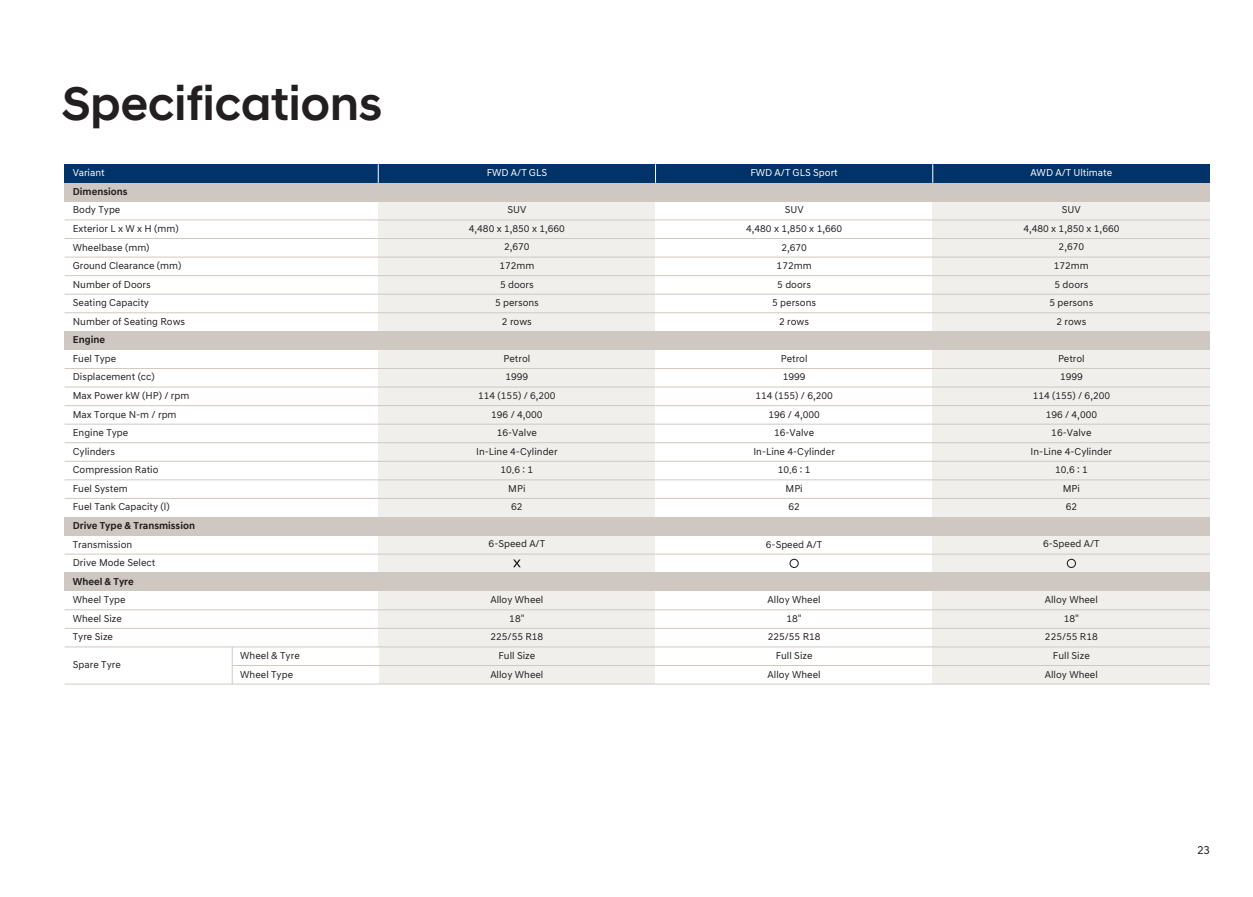
<style>
.page{position:relative;width:1253px;height:897px;background:#fff}
.page>*{position:absolute;margin:0;border:0;box-sizing:border-box;transform-origin:0 0}
.t1{font:500 48px "Hyundai Sans Head";color:#231f20}
.t2{font:12px "Hyundai Sans Text";color:#231f20}
.t3{font:10.2px/18.6px "Hyundai Sans Text KR Regular";color:#231f20;text-align:center}
.t4{font:10.2px "Hyundai Sans Text KR Bold";color:#231f20}
.t5{font:10.2px "Hyundai Sans Text";color:#fff}
</style>
<div class="page">
<div style="left:378px;top:201px;width:277px;height:19px;background:#f0efec"></div>
<div style="left:378px;top:220px;width:277px;height:18px;background:#f0efec"></div>
<div style="left:378px;top:238px;width:277px;height:19px;background:#f0efec"></div>
<div style="left:378px;top:257px;width:277px;height:18px;background:#f0efec"></div>
<div style="left:378px;top:275px;width:277px;height:19px;background:#f0efec"></div>
<div style="left:378px;top:294px;width:277px;height:19px;background:#f0efec"></div>
<div style="left:378px;top:313px;width:277px;height:18px;background:#f0efec"></div>
<div style="left:378px;top:350px;width:277px;height:18px;background:#f0efec"></div>
<div style="left:378px;top:368px;width:277px;height:19px;background:#f0efec"></div>
<div style="left:378px;top:387px;width:277px;height:18px;background:#f0efec"></div>
<div style="left:378px;top:405px;width:277px;height:19px;background:#f0efec"></div>
<div style="left:378px;top:424px;width:277px;height:18px;background:#f0efec"></div>
<div style="left:378px;top:442px;width:277px;height:19px;background:#f0efec"></div>
<div style="left:378px;top:461px;width:277px;height:19px;background:#f0efec"></div>
<div style="left:378px;top:480px;width:277px;height:18px;background:#f0efec"></div>
<div style="left:378px;top:498px;width:277px;height:19px;background:#f0efec"></div>
<div style="left:378px;top:535px;width:277px;height:19px;background:#f0efec"></div>
<div style="left:378px;top:554px;width:277px;height:18px;background:#f0efec"></div>
<div style="left:378px;top:591px;width:277px;height:18px;background:#f0efec"></div>
<div style="left:378px;top:609px;width:277px;height:19px;background:#f0efec"></div>
<div style="left:933px;top:201px;width:277px;height:19px;background:#f0efec"></div>
<div style="left:933px;top:220px;width:277px;height:18px;background:#f0efec"></div>
<div style="left:933px;top:238px;width:277px;height:19px;background:#f0efec"></div>
<div style="left:933px;top:257px;width:277px;height:18px;background:#f0efec"></div>
<div style="left:933px;top:275px;width:277px;height:19px;background:#f0efec"></div>
<div style="left:933px;top:294px;width:277px;height:19px;background:#f0efec"></div>
<div style="left:933px;top:313px;width:277px;height:18px;background:#f0efec"></div>
<div style="left:933px;top:350px;width:277px;height:18px;background:#f0efec"></div>
<div style="left:933px;top:368px;width:277px;height:19px;background:#f0efec"></div>
<div style="left:933px;top:387px;width:277px;height:18px;background:#f0efec"></div>
<div style="left:933px;top:405px;width:277px;height:19px;background:#f0efec"></div>
<div style="left:933px;top:424px;width:277px;height:18px;background:#f0efec"></div>
<div style="left:933px;top:442px;width:277px;height:19px;background:#f0efec"></div>
<div style="left:933px;top:461px;width:277px;height:19px;background:#f0efec"></div>
<div style="left:933px;top:480px;width:277px;height:18px;background:#f0efec"></div>
<div style="left:933px;top:498px;width:277px;height:19px;background:#f0efec"></div>
<div style="left:933px;top:535px;width:277px;height:19px;background:#f0efec"></div>
<div style="left:933px;top:554px;width:277px;height:18px;background:#f0efec"></div>
<div style="left:933px;top:591px;width:277px;height:18px;background:#f0efec"></div>
<div style="left:933px;top:609px;width:277px;height:19px;background:#f0efec"></div>
<div style="left:789px;top:558px;width:10px;height:10px;border:1px solid #231f20;border-radius:50%"></div>
<div style="left:1067px;top:558px;width:9px;height:10px;border:1px solid #231f20;border-radius:50%"></div>
<svg style="left:513px;top:559px;width:8px;height:8px"></svg>
<div style="left:378px;top:628px;width:277px;height:19px;background:#f0efec"></div>
<div style="left:933px;top:628px;width:277px;height:19px;background:#f0efec"></div>
<div style="left:378px;top:647px;width:277px;height:18px;background:#f0efec"></div>
<div style="left:933px;top:647px;width:277px;height:18px;background:#f0efec"></div>
<div style="left:378px;top:665px;width:277px;height:19px;background:#f0efec"></div>
<div style="left:933px;top:665px;width:277px;height:19px;background:#f0efec"></div>
<div style="left:65px;top:164px;width:313px;height:19px;background:#013368"></div>
<div style="left:378px;top:164px;width:277px;height:19px;background:#013368"></div>
<div style="left:655px;top:164px;width:278px;height:19px;background:#013368"></div>
<div style="left:933px;top:164px;width:277px;height:19px;background:#013368"></div>
<svg style="left:655px;top:164px;width:1px;height:19px"></svg>
<svg style="left:378px;top:164px;width:1px;height:19px"></svg>
<svg style="left:932px;top:164px;width:1px;height:19px"></svg>
<hr style="left:65px;top:219px;width:1145px;height:1px;background:#d0c9c2">
<hr style="left:65px;top:238px;width:1145px;height:1px;background:#d0c9c2">
<hr style="left:65px;top:257px;width:1145px;height:1px;background:#d0c9c2">
<hr style="left:65px;top:275px;width:1145px;height:1px;background:#d0c9c2">
<hr style="left:65px;top:294px;width:1145px;height:1px;background:#d0c9c2">
<hr style="left:65px;top:312px;width:1145px;height:1px;background:#d0c9c2">
<hr style="left:65px;top:368px;width:1145px;height:1px;background:#d0c9c2">
<hr style="left:65px;top:386px;width:1145px;height:1px;background:#d0c9c2">
<hr style="left:65px;top:405px;width:1145px;height:1px;background:#d0c9c2">
<hr style="left:65px;top:424px;width:1145px;height:1px;background:#d0c9c2">
<hr style="left:65px;top:442px;width:1145px;height:1px;background:#d0c9c2">
<hr style="left:65px;top:461px;width:1145px;height:1px;background:#d0c9c2">
<hr style="left:65px;top:479px;width:1145px;height:1px;background:#d0c9c2">
<hr style="left:65px;top:498px;width:1145px;height:1px;background:#d0c9c2">
<hr style="left:65px;top:553px;width:1145px;height:1px;background:#d0c9c2">
<hr style="left:65px;top:609px;width:1145px;height:1px;background:#d0c9c2">
<hr style="left:65px;top:628px;width:1145px;height:1px;background:#d0c9c2">
<hr style="left:65px;top:646px;width:1145px;height:1px;background:#d0c9c2">
<hr style="left:232px;top:665px;width:978px;height:1px;background:#d0c9c2">
<hr style="left:65px;top:683px;width:1145px;height:1px;background:#d0c9c2">
<hr style="left:232px;top:647px;width:1px;height:37px;background:#d0c9c2">
<div style="left:65px;top:331px;width:1145px;height:19px;background:#cfc7c1"></div>
<div style="left:65px;top:517px;width:1145px;height:18px;background:#cfc7c1"></div>
<div style="left:65px;top:572px;width:1145px;height:19px;background:#cfc7c1"></div>
<div style="left:65px;top:183px;width:1145px;height:18px;background:#cfc7c1"></div>
<h1 class="t1" style="left:62px;top:75px;width:322px">Specifications</h1>
<p class="t5" style="left:73px;top:167px;width:33px">Variant</p>
<p class="t5" style="left:487px;top:167px;width:62px">FWD A/T GLS</p>
<p class="t5" style="left:750px;top:167px;width:89px">FWD A/T GLS Sport</p>
<p class="t5" style="left:1030px;top:167px;width:83px">AWD A/T Ultimate</p>
<p class="t4" style="left:73px;top:185px;width:56px">Dimensions</p>
<p class="t3" style="left:73px;top:200px;width:114px;text-align:left">Body Type<br>Exterior L x W x H (mm)<br>Wheelbase (mm)<br>Ground Clearance (mm)<br>Number of Doors<br>Seating Capacity<br>Number of Seating Rows</p>
<p class="t3" style="left:73px;top:349px;width:118px;text-align:left">Fuel Type<br>Displacement (cc)<br>Max Power kW (HP) / rpm<br>Max Torque N-m / rpm<br>Engine Type<br>Cylinders<br>Compression Ratio<br>Fuel System<br>Fuel Tank Capacity (l)</p>
<p class="t3" style="left:73px;top:534px;width:84px;text-align:left">Transmission<br>Drive Mode Select</p>
<p class="t3" style="left:73px;top:590px;width:54px;text-align:left">Wheel Type<br>Wheel Size</p>
<p class="t4" style="left:73px;top:333px;width:34px">Engine</p>
<p class="t4" style="left:73px;top:519px;width:124px">Drive Type &amp; Transmission</p>
<p class="t4" style="left:73px;top:575px;width:63px">Wheel &amp; Tyre</p>
<p class="t3" style="left:73px;top:627px;width:42px">Tyre Size</p>
<p class="t3" style="left:73px;top:655px;width:50px">Spare Tyre</p>
<p class="t3" style="left:240px;top:646px;width:61px;text-align:left">Wheel &amp; Tyre<br>Wheel Type</p>
<p class="t3" style="left:469px;top:200px;width:98px">SUV<br>4,480 x 1,850 x 1,660<br>2,670<br>172mm<br>5 doors<br>5 persons<br>2 rows</p>
<p class="t3" style="left:476px;top:349px;width:83px">Petrol<br>1999<br>114 (155) / 6,200<br>196 / 4,000<br>16-Valve<br>In-Line 4-Cylinder<br>10.6 : 1<br>MPi<br>62</p>
<p class="t3" style="left:489px;top:534px;width:58px">6-Speed A/T</p>
<p class="t3" style="left:746px;top:200px;width:98px">SUV<br>4,480 x 1,850 x 1,660<br>2,670<br>172mm<br>5 doors<br>5 persons<br>2 rows</p>
<p class="t3" style="left:753px;top:349px;width:83px">Petrol<br>1999<br>114 (155) / 6,200<br>196 / 4,000<br>16-Valve<br>In-Line 4-Cylinder<br>10.6 : 1<br>MPi<br>62</p>
<p class="t3" style="left:766px;top:534px;width:58px">6-Speed A/T</p>
<p class="t3" style="left:490px;top:590px;width:55px">Alloy Wheel</p>
<p class="t3" style="left:768px;top:590px;width:55px">Alloy Wheel</p>
<p class="t3" style="left:509px;top:609px;width:17px">18"</p>
<p class="t3" style="left:786px;top:609px;width:17px">18"</p>
<p class="t3" style="left:1023px;top:200px;width:98px">SUV<br>4,480 x 1,850 x 1,660<br>2,670<br>172mm<br>5 doors<br>5 persons<br>2 rows</p>
<p class="t3" style="left:1030px;top:349px;width:83px">Petrol<br>1999<br>114 (155) / 6,200<br>196 / 4,000<br>16-Valve<br>In-Line 4-Cylinder<br>10.6 : 1<br>MPi<br>62</p>
<p class="t3" style="left:1043px;top:534px;width:58px">6-Speed A/T</p>
<p class="t3" style="left:1045px;top:590px;width:55px">Alloy Wheel<br>18"</p>
<p class="t3" style="left:490px;top:627px;width:54px">225/55 R18</p>
<p class="t3" style="left:768px;top:627px;width:55px">225/55 R18<br>Full Size<br>Alloy Wheel</p>
<p class="t3" style="left:1045px;top:627px;width:55px">225/55 R18<br>Full Size<br>Alloy Wheel</p>
<p class="t3" style="left:490px;top:646px;width:55px">Full Size<br>Alloy Wheel</p>
<p class="t2" style="left:1197px;top:842px;width:14px">23</p>
</div>
